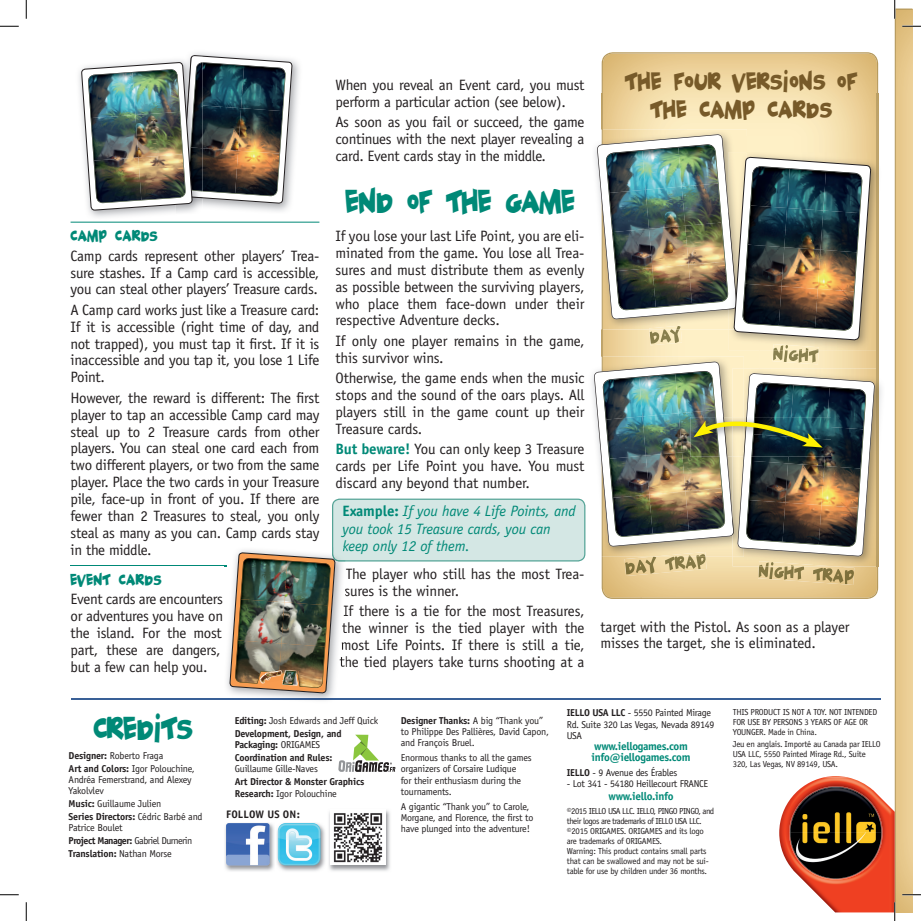
<style>
.page{position:relative;width:921px;height:921px;background:#fff}
.page>*{position:absolute;margin:0;border:0;box-sizing:border-box;transform-origin:0 0}
.t1{font:27.5px "Geekabyte";letter-spacing:.02em;color:#008977}
.t2{font:21.25px/27.5px "Geekabyte";letter-spacing:.05em;color:#775a29;text-align:center}
.t3{font:15px/16.9px "Officina Sans";letter-spacing:-.02em;color:#231f20;text-align:justify}
.t4{font:italic 15px/17.5px "Officina Sans";letter-spacing:-.01em;color:#008977}
.t5{font:13.75px "Geekabyte";letter-spacing:.06em;color:#008977}
.t6{font:700 11.25px/11.2px "Officina Sans";letter-spacing:-.03em;color:#008977}
.t7{font:700 10.88px "Officina Sans";letter-spacing:.01em;color:#231f20}
.t8{font:10px/11.2px "Officina Sans";letter-spacing:-.02em;color:#231f20}
.t9{font:700 10px/13px "Officina Sans";letter-spacing:-.02em;color:#231f20}
.t10{font:8.75px/10px "Officina Sans";letter-spacing:-.03em;color:#231f20}
.s1{font-weight:700;color:#008977}
.s2{font-weight:700;font-style:normal}
.s3{font-weight:700}
.s4{font-weight:400}
</style>
<div class="page">
<img style="left:894px;top:9px;width:18px;height:903px">
<svg style="left:338px;top:734px;width:58px;height:38px"></svg>
<hr style="left:71px;top:698px;width:810px;height:1px;background:#396097">
<svg style="left:826px;top:776px;width:20px;height:1px"></svg>
<img style="left:779px;top:777px;width:115px;height:135px">
<img style="left:789px;top:786px;width:93px;height:5px">
<img style="left:789px;top:791px;width:93px;height:88px">
<hr style="left:71px;top:222px;width:248px;height:1px;background:#008977">
<hr style="left:71px;top:565px;width:156px;height:1px;background:#008977">
<img style="left:603px;top:94px;width:274px;height:40px">
<img style="left:706px;top:557px;width:26px;height:9px">
<img style="left:601px;top:52px;width:277px;height:42px">
<img style="left:601px;top:94px;width:2px;height:35px">
<img style="left:877px;top:94px;width:1px;height:40px">
<img style="left:601px;top:557px;width:40px;height:42px">
<img style="left:641px;top:566px;width:237px;height:33px">
<img style="left:601px;top:129px;width:146px;height:5px">
<img style="left:732px;top:368px;width:150px;height:198px">
<img style="left:624px;top:557px;width:82px;height:19px">
<img style="left:651px;top:556px;width:54px;height:1px">
<img style="left:758px;top:566px;width:96px;height:19px">
<img style="left:759px;top:561px;width:75px;height:5px">
<img style="left:594px;top:134px;width:284px;height:422px">
<img style="left:292px;top:60px;width:8px;height:114px">
<img style="left:81px;top:53px;width:211px;height:170px">
<svg style="left:224px;top:498px;width:361px;height:202px"></svg>
<img style="left:225px;top:823px;width:100px;height:48px">
<img style="left:226px;top:823px;width:43px;height:42px">
<img style="left:278px;top:823px;width:42px;height:42px">
<img style="left:329px;top:810px;width:61px;height:61px">
<div style="left:330px;top:809px;width:56px;height:56px;background:#fff"></div>
<img style="left:333px;top:813px;width:50px;height:50px">
<svg style="left:0;top:25px;width:19px;height:2px"></svg>
<svg style="left:902px;top:25px;width:19px;height:2px"></svg>
<svg style="left:0;top:894px;width:19px;height:1px"></svg>
<svg style="left:902px;top:894px;width:19px;height:1px"></svg>
<svg style="left:25px;top:0;width:2px;height:19px"></svg>
<svg style="left:25px;top:902px;width:2px;height:19px"></svg>
<svg style="left:894px;top:0;width:1px;height:19px"></svg>
<svg style="left:894px;top:902px;width:1px;height:19px"></svg>
<p class="t5" style="left:71px;top:226px;width:88px">CAMP CARDS</p>
<p class="t3" style="left:71px;top:247px;width:250px">Camp cards represent other players’ Trea&shy;sure stashes. If a Camp card is accessible, you can steal other players’ Treasure cards.</p>
<p class="t3" style="left:71px;top:301px;width:250px">A Camp card works just like a Treasure card:<br>If it is accessible (right time of day, and not trapped), you must tap it first. If it is inaccessible and you tap it, you lose 1 Life Point.</p>
<p class="t3" style="left:71px;top:389px;width:250px">However, the reward is different: The first player to tap an accessible Camp card may steal up to 2 Treasure cards from other players. You can steal one card each from two different players, or two from the same player. Place the two cards in your Treasure pile, face-up in front of you. If there are fewer than 2 Treasures to steal, you only steal as many as you can. Camp cards stay in the middle.</p>
<p class="t5" style="left:71px;top:570px;width:92px">EVENT CARDS</p>
<p class="t3" style="left:71px;top:591px;width:154px;text-align:left">Event cards are encounters or adventures you have on the island. For the most part, these are dangers, but a few can help you.</p>
<p class="t3" style="left:335px;top:77px;width:250px">When you reveal an Event card, you must perform a particular action (see below).</p>
<p class="t3" style="left:335px;top:114px;width:250px">As soon as you fail or succeed, the game continues with the next player revealing a card. Event cards stay in the middle.</p>
<h1 class="t1" style="left:345px;top:182px;width:230px">END OF THE GAME</h1>
<p class="t3" style="left:335px;top:227px;width:250px">If you lose your last Life Point, you are eli&shy;minated from the game. You lose all Trea&shy;sures and must distribute them as evenly as possible between the surviving players, who place them face-down under their respective Adventure decks.</p>
<p class="t3" style="left:335px;top:332px;width:250px">If only one player remains in the game, this survivor wins.</p>
<p class="t3" style="left:335px;top:369px;width:250px">Otherwise, the game ends when the music stops and the sound of the oars plays. All players still in the game count up their Treasure cards.</p>
<p class="t3" style="left:335px;top:441px;width:250px"><span class="s1">But beware!</span> You can only keep 3 Treasure cards per Life Point you have. You must discard any beyond that number.</p>
<p class="t4" style="left:342px;top:502px;width:235px"><span class="s2">Example:</span> If you have 4 Life Points, and you took 15 Treasure cards, you can keep only 12 of them.</p>
<p class="t3" style="left:344px;top:565px;width:241px">The player who still has the most Trea&shy;sures is the winner.</p>
<p class="t3" style="left:339px;top:602px;width:247px">If there is a tie for the most Treasures, the winner is the tied player with the most Life Points. If there is still a tie, the tied players take turns shooting at a</p>
<h2 class="t2" style="left:625px;top:67px;width:233px">THE FOUR VERSIONS OF<br>THE CAMP CARDS</h2>
<p class="t3" style="left:600px;top:618px;width:251px">target with the Pistol. As soon as a player misses the target, she is eliminated.</p>
<h1 class="t1" style="left:93px;top:708px;width:100px">CREDITS</h1>
<p class="t8" style="left:69px;top:748px;width:128px;line-height:13px"><span class="s3">Designer:</span> Roberto Fraga<br><span class="s3">Art and Colors:</span> Igor Polouchine,</p>
<p class="t8" style="left:69px;top:774px;width:124px">Andréa Femerstrand, and Alexey<br>Yakolvlev</p>
<p class="t8" style="left:69px;top:797px;width:135px;line-height:13px"><span class="s3">Music:</span> Guillaume Julien<br><span class="s3">Series Directors:</span> Cédric Barbé and</p>
<p class="t8" style="left:69px;top:821px;width:125px;line-height:13px">Patrice Boulet<br><span class="s3">Project Manager:</span> Gabriel Durnerin<br><span class="s3">Translation:</span> Nathan Morse</p>
<p class="t9" style="left:235px;top:713px;width:145px">Editing: <span class="s4">Josh Edwards and Jeff Quick<br></span>Development, Design, and</p>
<p class="t9" style="left:235px;top:738px;width:99px">Packaging: <span class="s4">ORIGAMES<br></span>Coordination and Rules:</p>
<p class="t8" style="left:235px;top:763px;width:85px">Guillaume Gille-Naves</p>
<p class="t9" style="left:235px;top:776px;width:131px;line-height:11.2px">Art Director &amp; Monster Graphics<br>Research: <span class="s4">Igor Polouchine</span></p>
<p class="t7" style="left:226px;top:808px;width:75px">FOLLOW US ON:</p>
<p class="t8" style="left:401px;top:714px;width:150px"><span class="s3">Designer Thanks:</span> A big “Thank you” to Philippe Des Pallières, David Capon, and François Bruel.</p>
<p class="t8" style="left:401px;top:752px;width:132px">Enormous thanks to all the games organizers of Corsaire Ludique<br>for their enthusiasm during the tournaments.</p>
<p class="t8" style="left:401px;top:800px;width:134px">A gigantic “Thank you” to Carole,<br>Morgane, and Florence, the first to have plunged into the adventure!</p>
<p class="t8" style="left:567px;top:707px;width:149px"><span class="s3">IELLO USA LLC</span> - 5550 Painted Mirage<br>Rd. Suite 320 Las Vegas, Nevada 89149<br>USA</p>
<p class="t6" style="left:591px;top:740px;width:100px">www.iellogames.com info@iellogames.com</p>
<p class="t8" style="left:567px;top:767px;width:112px"><span class="s3">IELLO</span> - 9 Avenue des Érables</p>
<p class="t8" style="left:567px;top:778px;width:143px">- Lot 341 - 54180 Heillecourt FRANCE</p>
<p class="t6" style="left:608px;top:791px;width:67px">www.iello.info</p>
<p class="t10" style="left:567px;top:806px;width:149px">©2015 IELLO USA LLC. IELLO, PINGO PINGO, and their logos are trademarks of IELLO USA LLC. ©2015 ORIGAMES. ORIGAMES and its logo are trademarks of ORIGAMES.<br>Warning: This product contains small parts that can be swallowed and may not be sui&shy;table for use by children under 36 months.</p>
<p class="t10" style="left:733px;top:707px;width:146px">THIS PRODUCT IS NOT A TOY. NOT INTENDED<br>FOR USE BY PERSONS 3 YEARS OF AGE OR<br>YOUNGER. Made in China.</p>
<p class="t10" style="left:733px;top:739px;width:149px">Jeu en anglais. Importé au Canada par IELLO<br>USA LLC, 5550 Painted Mirage Rd., Suite<br>320, Las Vegas, NV 89149, USA.</p>
</div>
